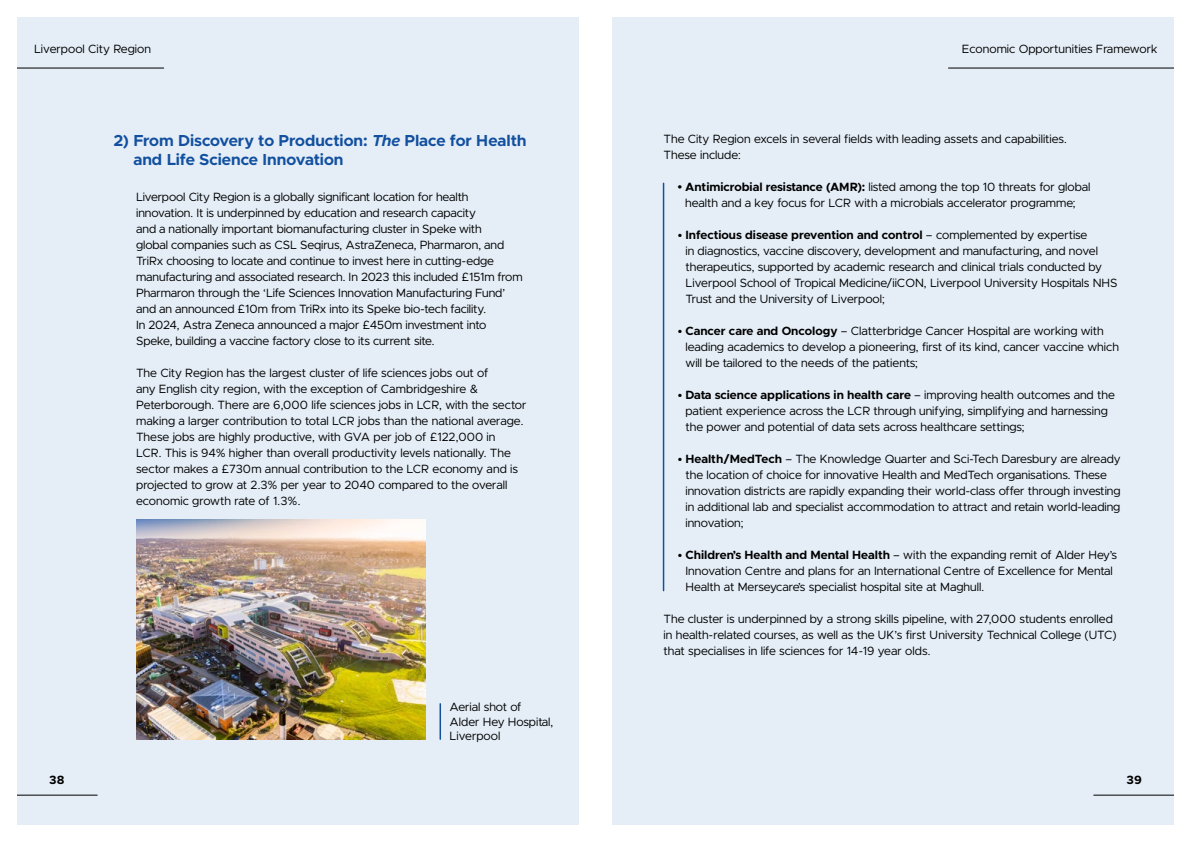
<style>
.page{position:relative;width:1191px;height:842px;background:#fff}
.page>*{position:absolute;margin:0;border:0;box-sizing:border-box;transform-origin:0 0}
.Sub_Headings{font:700 16px/19.2px "Metropolis";letter-spacing:-.005em;color:#12509f}
.t1{font:12px/16px "Metropolis";color:#000}
.t2{font:700 12px "Metropolis";color:#000}
.s1{font-style:italic}
.s2{font-family:"Arial";font-weight:700}
.s3{font-weight:700}
</style>
<div class="page">
<div style="left:612px;top:17px;width:562px;height:808px;background:#e5eef7"></div>
<hr style="left:948px;top:68px;width:226px;height:1px;background:#000">
<hr style="left:1093px;top:795px;width:81px;height:1px;background:#000">
<div style="left:17px;top:17px;width:561px;height:808px;background:#e5eef7"></div>
<hr style="left:17px;top:68px;width:147px;height:1px;background:#000">
<hr style="left:17px;top:795px;width:80px;height:1px;background:#000">
<hr style="left:663px;top:183px;width:1px;height:408px;background:#12509f">
<img style="left:136px;top:519px;width:289px;height:221px">
<hr style="left:439px;top:704px;width:2px;height:35px;background:#12509f">
<p class="t1" style="left:34px;top:41px;width:118px">Liverpool City Region</p>
<p class="t1" style="left:962px;top:41px;width:197px">Economic Opportunities Framework</p>
<p class="Sub_Headings" style="left:133px;top:131px;width:395px;text-indent:-20px">2) From Discovery to Production: <span class="s1">The</span> Place for Health and Life Science Innovation</p>
<p class="t1" style="left:136px;top:189px;width:388px">Liverpool City Region is a globally significant location for health innovation. It is underpinned by education and research capacity<br>and a nationally important biomanufacturing cluster in Speke with<br>global companies such as CSL Seqirus, AstraZeneca, Pharmaron, and TriRx choosing to locate and continue to invest here in cutting-edge manufacturing and associated research. In 2023 this included £151m from Pharmaron through the ‘Life Sciences Innovation Manufacturing Fund’ and an announced £10m from TriRx into its Speke bio-tech facility.<br>In 2024, Astra Zeneca announced a major £450m investment into Speke, building a vaccine factory close to its current site.</p>
<p class="t1" style="left:136px;top:365px;width:392px">The City Region has the largest cluster of life sciences jobs out of<br>any English city region, with the exception of Cambridgeshire &amp; Peterborough. There are 6,000 life sciences jobs in LCR, with the sector making a larger contribution to total LCR jobs than the national average.<br>These jobs are highly productive, with GVA per job of £122,000 in<br>LCR. This is 94% higher than overall productivity levels nationally. The sector makes a £730m annual contribution to the LCR economy and is projected to grow at 2.3% per year to 2040 compared to the overall economic growth rate of 1.3%.</p>
<p class="t1" style="left:449px;top:700px;width:105px;line-height:14.4px">Aerial shot of<br>Alder Hey Hospital,<br>Liverpool</p>
<p class="t1" style="left:663px;top:131px;width:405px">The City Region excels in several fields with leading assets and capabilities.<br>These include:</p>
<p class="t1" style="left:685px;top:179px;width:407px;text-indent:-7px"><span class="s2">•</span> <span class="s3">Antimicrobial resistance (AMR):</span> listed among the top 10 threats for global health and a key focus for LCR with a microbials accelerator programme;</p>
<p class="t1" style="left:685px;top:227px;width:433px;text-indent:-8px"><span class="s3">• Infectious disease prevention and control</span> – complemented by expertise<br>in diagnostics, vaccine discovery, development and manufacturing, and novel therapeutics, supported by academic research and clinical trials conducted by Liverpool School of Tropical Medicine/iiCON, Liverpool University Hospitals NHS Trust and the University of Liverpool;</p>
<p class="t1" style="left:685px;top:323px;width:435px;text-indent:-8px"><span class="s3">• Cancer care and Oncology</span> – Clatterbridge Cancer Hospital are working with leading academics to develop a pioneering, first of its kind, cancer vaccine which will be tailored to the needs of the patients;</p>
<p class="t1" style="left:685px;top:387px;width:431px;text-indent:-8px"><span class="s3">• Data science applications in health care</span> – improving health outcomes and the patient experience across the LCR through unifying, simplifying and harnessing the power and potential of data sets across healthcare settings;</p>
<p class="t1" style="left:685px;top:451px;width:437px;text-indent:-8px"><span class="s3">• Health/MedTech</span> – The Knowledge Quarter and Sci-Tech Daresbury are already the location of choice for innovative Health and MedTech organisations. These innovation districts are rapidly expanding their world-class offer through investing in additional lab and specialist accommodation to attract and retain world-leading innovation;</p>
<p class="t1" style="left:685px;top:547px;width:433px;text-indent:-8px"><span class="s3">• Children’s Health and Mental Health</span> – with the expanding remit of Alder Hey’s<br>Innovation Centre and plans for an International Centre of Excellence for Mental<br>Health at Merseycare’s specialist hospital site at Maghull.</p>
<p class="t1" style="left:663px;top:611px;width:454px">The cluster is underpinned by a strong skills pipeline, with 27,000 students enrolled in health-related courses, as well as the UK’s first University Technical College (UTC) that specialises in life sciences for 14-19 year olds.</p>
<p class="t2" style="left:49px;top:772px;width:17px">38</p>
<p class="t2" style="left:1126px;top:772px;width:17px">39</p>
</div>
